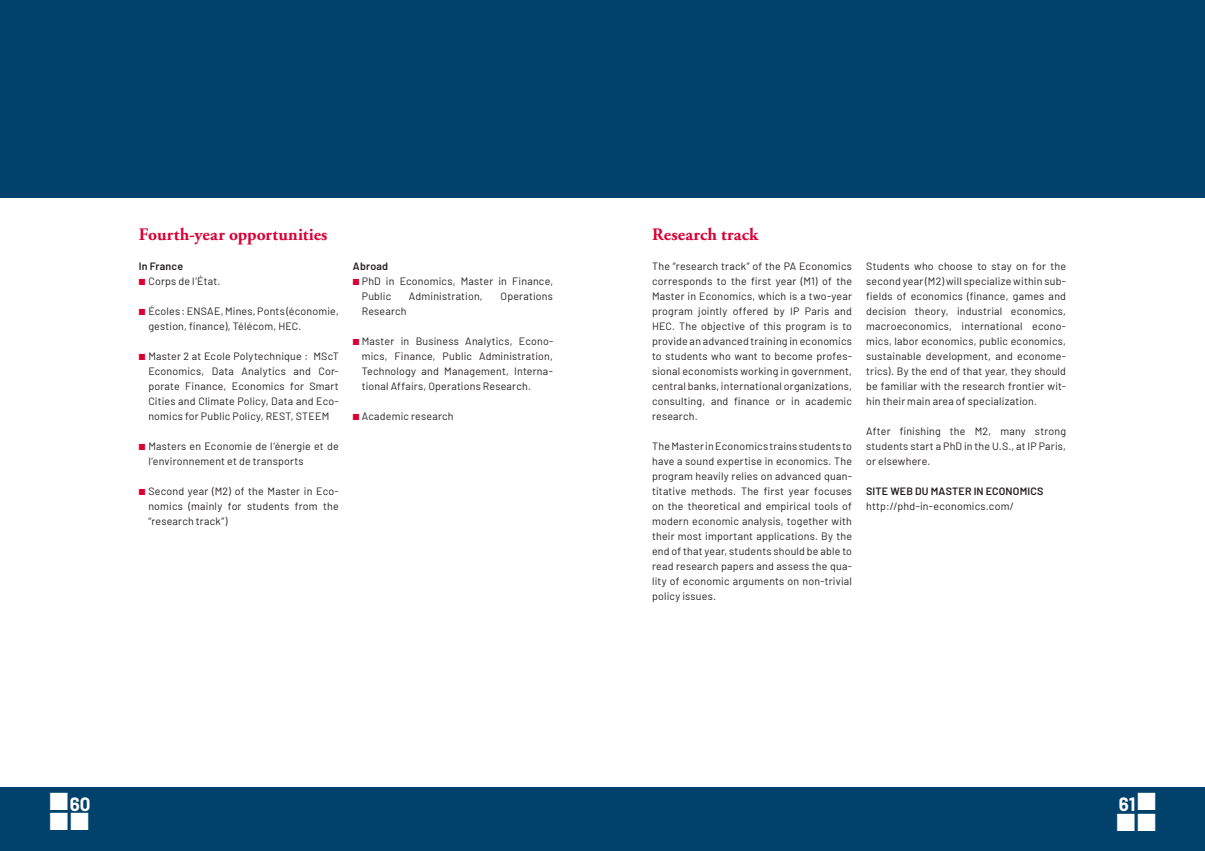
<style>
.page{position:relative;width:1205px;height:851px;background:#fff}
.page>*{position:absolute;margin:0;border:0;box-sizing:border-box;transform-origin:0 0}
.t1{font:700 18.75px "Barlow";color:#fff}
.t2{font:700 17.5px "Adobe Garamond Pro";letter-spacing:.01em;color:#da0035}
.t3{font:10.62px/15px "Barlow";letter-spacing:.02em;color:#231f20;text-align:justify}
.t4{font:600 10.62px "Barlow";letter-spacing:.02em;color:#231f20}
.s1{color:#da0035}
</style>
<div class="page">
<div style="left:0;top:0;width:1205px;height:197px;background:#00426b"></div>
<div style="left:0;top:787px;width:602px;height:63px;background:#00426b"></div>
<div style="left:602px;top:787px;width:603px;height:63px;background:#00426b"></div>
<h2 class="t2" style="left:139px;top:224px;width:190px">Fourth-year opportunities</h2>
<p class="t4" style="left:139px;top:258px;width:46px">In France</p>
<p class="t3" style="left:139px;top:273px;width:83px"><span class="s1">■</span> Corps de l’État.</p>
<p class="t3" style="left:148px;top:303px;width:192px;text-indent:-9px"><span class="s1">■</span> Écoles: ENSAE, Mines, Ponts (économie, gestion, finance), Télécom, HEC.</p>
<p class="t3" style="left:148px;top:348px;width:192px;text-indent:-9px"><span class="s1">■</span> Master 2 at Ecole Polytechnique : MScT Economics, Data Analytics and Cor&shy;porate Finance, Economics for Smart Cities and Climate Policy, Data and Eco&shy;nomics for Public Policy, REST, STEEM</p>
<p class="t3" style="left:148px;top:438px;width:192px;text-indent:-9px"><span class="s1">■</span> Masters en Economie de l’énergie et de l’environnement et de transports</p>
<p class="t3" style="left:148px;top:483px;width:192px;text-indent:-9px"><span class="s1">■</span> Second year (M2) of the Master in Eco&shy;nomics (mainly for students from the “research track”)</p>
<p class="t4" style="left:353px;top:258px;width:37px">Abroad</p>
<p class="t3" style="left:362px;top:273px;width:193px;text-indent:-9px"><span class="s1">■</span> PhD in Economics, Master in Finance,<br>Public</p>
<p class="t3" style="left:409px;top:288px;width:75px">Administration,</p>
<p class="t3" style="left:500px;top:288px;width:54px">Operations</p>
<p class="t3" style="left:362px;top:303px;width:46px">Research</p>
<p class="t3" style="left:362px;top:333px;width:193px;text-indent:-9px"><span class="s1">■</span> Master in Business Analytics, Econo&shy;mics, Finance, Public Administration, Technology and Management, Interna&shy;tional Affairs, Operations Research.</p>
<p class="t3" style="left:353px;top:408px;width:102px"><span class="s1">■</span> Academic research</p>
<h2 class="t2" style="left:652px;top:224px;width:108px">Research track</h2>
<p class="t3" style="left:652px;top:258px;width:201px">The “research track” of the PA Economics corresponds to the first year (M1) of the Master in Economics, which is a two-year program jointly offered by IP Paris and HEC. The objective of this program is to provide an advanced training in economics to students who want to become profes&shy;sional economists working in government, central banks, international organizations, consulting, and finance or in academic research.</p>
<p class="t3" style="left:652px;top:438px;width:201px">The Master in Economics trains students to have a sound expertise in economics. The program heavily relies on advanced quan&shy;titative methods. The first year focuses on the theoretical and empirical tools of modern economic analysis, together with their most important applications. By the end of that year, students should be able to read research papers and assess the qua&shy;lity of economic arguments on non-trivial policy issues.</p>
<p class="t3" style="left:866px;top:258px;width:201px">Students who choose to stay on for the second year (M2) will specialize within sub&shy;fields of economics (finance, games and decision theory, industrial economics, macroeconomics, international econo&shy;mics, labor economics, public economics, sustainable development, and econome&shy;trics). By the end of that year, they should be familiar with the research frontier wit&shy;hin their main area of specialization.</p>
<p class="t3" style="left:866px;top:423px;width:201px">After finishing the M2, many strong students start a PhD in the U.S., at IP Paris, or elsewhere.</p>
<p class="t4" style="left:866px;top:483px;width:179px">SITE WEB DU MASTER IN ECONOMICS</p>
<p class="t3" style="left:866px;top:498px;width:149px">http://phd-in-economics.com/</p>
<h1 class="t1" style="left:50px;top:789px;width:42px">■60</h1>
<h1 class="t1" style="left:1119px;top:789px;width:18px">61</h1>
</div>
